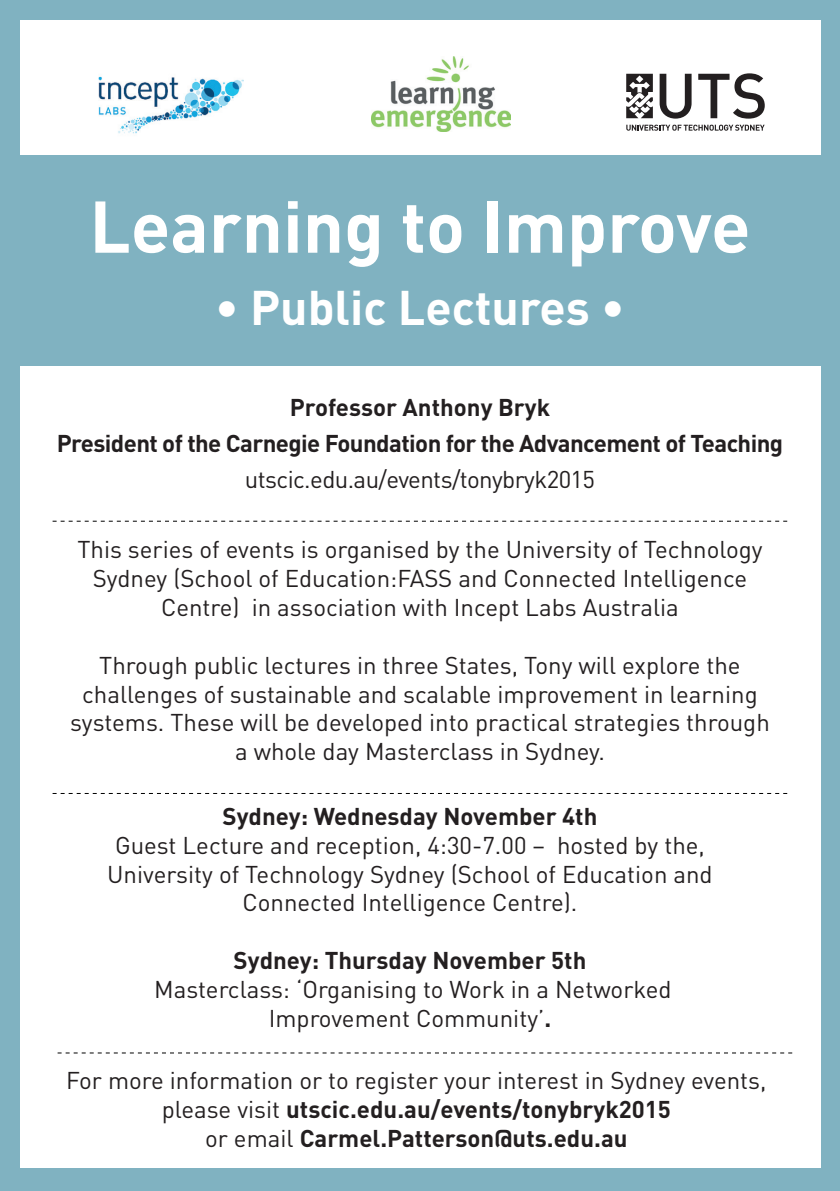
<style>
.page{position:relative;width:840px;height:1191px;background:#fff}
.page>*{position:absolute;margin:0;border:0;box-sizing:border-box;transform-origin:0 0}
.t1{font:700 72px "DIN";color:#fff}
.t2{font:700 48px "DIN";color:#fff}
.t3{font:24px/28.8px "DIN";color:#231f20;text-align:center}
.t4{font:700 24px/36px "DIN";letter-spacing:-.01em;color:#231f20;text-align:center}
.t5{font:24px "DIN";letter-spacing:-.025em;color:#231f20}
.s1{font-weight:700}
</style>
<div class="page">
<div style="left:0;top:0;width:839px;height:1191px;background:#80b2c1"></div>
<div style="left:20px;top:20px;width:800px;height:1147px;background:#fff"></div>
<svg style="left:53px;top:793px;width:734px;height:1px"></svg>
<svg style="left:58px;top:1052px;width:734px;height:1px"></svg>
<svg style="left:53px;top:521px;width:734px;height:1px"></svg>
<svg style="left:626px;top:74px;width:26px;height:44px"></svg>
<svg style="left:659px;top:74px;width:32px;height:45px"></svg>
<svg style="left:698px;top:73px;width:66px;height:46px"></svg>
<svg style="left:626px;top:125px;width:138px;height:6px"></svg>
<img style="left:372px;top:56px;width:138px;height:75px">
<img style="left:98px;top:76px;width:145px;height:58px">
<div style="left:0;top:155px;width:839px;height:210px;background:#80b2c1"></div>
<h1 class="t1" style="left:89px;top:180px;width:662px">Learning to Improve</h1>
<h2 class="t2" style="left:215px;top:276px;width:411px">• Public Lectures •</h2>
<p class="t4" style="left:57px;top:388px;width:727px">Professor Anthony Bryk<br>President of the Carnegie Foundation for the Advancement of Teaching</p>
<p class="t5" style="left:245px;top:464px;width:351px">utscic.edu.au/events/tonybryk2015</p>
<p class="t3" style="left:77px;top:535px;width:686px">This series of events is organised by the University of Technology<br>Sydney (School of Education:FASS and Connected Intelligence<br>Centre) in association with Incept Labs Australia</p>
<p class="t3" style="left:70px;top:650px;width:701px">Through public lectures in three States, Tony will explore the challenges of sustainable and scalable improvement in learning systems. These will be developed into practical strategies through a whole day Masterclass in Sydney.</p>
<p class="t4" style="left:222px;top:797px;width:376px">Sydney: Wednesday November 4th</p>
<p class="t3" style="left:107px;top:830px;width:606px">Guest Lecture and reception, 4:30-7.00 – hosted by the,<br>University of Technology Sydney (School of Education and<br>Connected Intelligence Centre).</p>
<p class="t4" style="left:233px;top:941px;width:354px">Sydney: Thursday November 5th</p>
<p class="t3" style="left:154px;top:974px;width:518px">Masterclass: ‘Organising to Work in a Networked<br>Improvement Community’<span class="s1">.</span></p>
<p class="t3" style="left:66px;top:1066px;width:701px">For more information or to register your interest in Sydney events, please visit <span class="s1">utscic.edu.au/events/tonybryk2015<br></span>or email <span class="s1">Carmel.Patterson@uts.edu.au</span></p>
</div>
